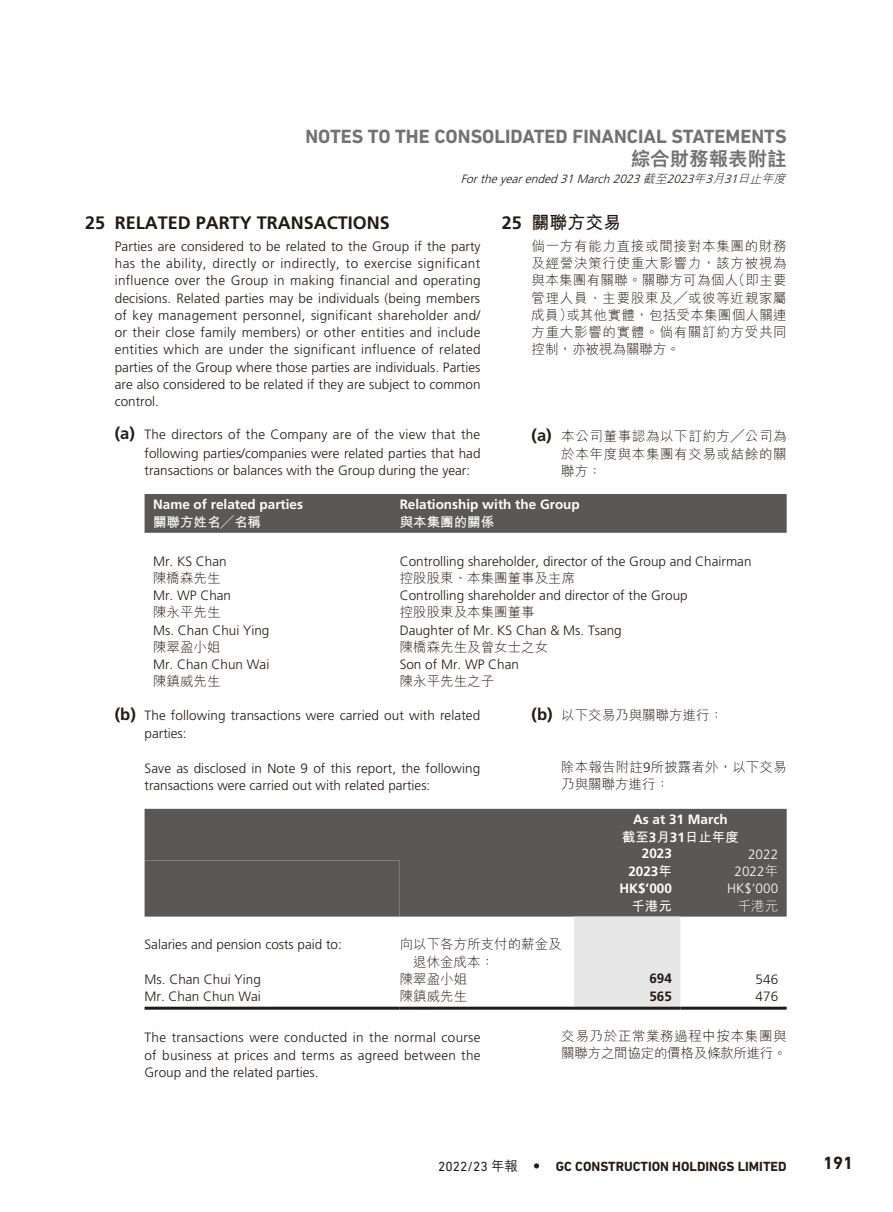
<style>
.page{position:relative;width:893px;height:1212px;background:#fff}
.page>*{position:absolute;margin:0;border:0;box-sizing:border-box;transform-origin:0 0}
.t1{font:700 19.5px "DIN Next LT Pro";color:#727272}
.t2{font:800 19.5px "M Hei HK";color:#727272}
.t3{font:700 18px "Frutiger LT Std";color:#231916}
.t4{font:700 18px "M Hei HK";color:#231916}
.t5{font:700 18px "DIN Next LT Pro";color:#231916}
.t6{font:300 13.5px/17.2px "Frutiger LT Std";color:#231916;text-align:justify}
.t7{font:300 13.5px/17.2px "M Hei HK";color:#231916}
.t8{font:700 13.5px "Frutiger LT Std";color:#fff}
.t9{font:700 13.5px "DIN Next LT Pro";color:#231916}
.t10{font:700 13.5px "M Hei HK";color:#fff}
.t11{font:300 13.5px "Frutiger LT Std";color:#fff}
.t12{font:700 13.5px "Frutiger LT Std";color:#231916}
.t13{font:300 13.5px "M Hei HK";color:#fff}
.t14{font:italic 300 12px "Frutiger LT Std";color:#231916}
.s1{font-family:"M Hei HK"}
.s2{font-family:"Frutiger LT Std"}
.s3{font-weight:700;font-size:16.5px}
.s4{font-family:"Frutiger LT Std";font-weight:700;font-size:16.5px}
.s5{font-weight:400}
.s6{font-family:"M Hei HK";font-weight:500}
.s7{font-family:"Futura Std";font-weight:300}
</style>
<div class="page">
<div style="left:145px;top:494px;width:642px;height:39px;background:#595857"></div>
<div style="left:145px;top:809px;width:642px;height:107px;background:#595857"></div>
<div style="left:145px;top:860px;width:255px;height:56px;background:#595857"></div>
<div style="left:574px;top:916px;width:106px;height:91px;background:#e6e6e7"></div>
<hr style="left:145px;top:1007px;width:255px;height:3px;background:#231916">
<hr style="left:400px;top:1007px;width:174px;height:3px;background:#231916">
<hr style="left:574px;top:1007px;width:106px;height:3px;background:#231916">
<hr style="left:680px;top:1007px;width:107px;height:3px;background:#231916">
<h1 class="t1" style="left:305px;top:124px;width:483px">NOTES TO THE CONSOLIDATED FINANCIAL STATEMENTS</h1>
<h1 class="t2" style="left:631px;top:149px;width:158px">綜合財務報表附註</h1>
<p class="t14" style="left:461px;top:172px;width:329px">Fortheyearended31March2023<span class="s1">截至</span>2023<span class="s1">年</span>3<span class="s1">月</span>31<span class="s1">日止年度</span></p>
<h2 class="t4" style="left:502px;top:209px;width:121px"><span class="s2">25</span> 關聯方交易</h2>
<p class="t7" style="left:531px;top:237px;width:257px;text-align:justify">倘一方有能力直接或間接對本集團的財務及經營決策行使重大影響力，該方被視為與本集團有關聯。關聯方可為個人（即主要管理人員、主要股東及╱或彼等近親家屬成員）或其他實體，包括受本集團個人關連方重大影響的實體。倘有關訂約方受共同控制，亦被視為關聯方。</p>
<h2 class="t3" style="left:85px;top:212px;width:306px">25 RELATED PARTY TRANSACTIONS</h2>
<p class="t6" style="left:115px;top:238px;width:367px">Parties are considered to be related to the Group if the party has the ability, directly or indirectly, to exercise significant influence over the Group in making financial and operating decisions. Related parties may be individuals (being members of key management personnel, significant shareholder and/ or their close family members) or other entities and include entities which are under the significant influence of related parties of the Group where those parties are individuals. Parties are also considered to be related if they are subject to common control.</p>
<p class="t6" style="left:145px;top:426px;width:337px;line-height:17.9px;text-indent:-30px"><span class="s3">(a)</span> The directors of the Company are of the view that the following parties/companies were related parties that had transactions or balances with the Group during the year:</p>
<p class="t8" style="left:153px;top:496px;width:152px">Name of related parties</p>
<p class="t8" style="left:400px;top:496px;width:182px">Relationship with the Group</p>
<p class="t10" style="left:153px;top:512px;width:110px">關聯方姓名╱名稱</p>
<p class="t10" style="left:400px;top:512px;width:96px">與本集團的關係</p>
<p class="t6" style="left:153px;top:552px;width:75px">Mr. KS Chan</p>
<p class="t6" style="left:400px;top:552px;width:353px">Controlling shareholder, director of the Group and Chairman</p>
<p class="t7" style="left:153px;top:569px;width:69px">陳橋森先生</p>
<p class="t7" style="left:400px;top:569px;width:177px">控股股東、本集團董事及主席</p>
<p class="t6" style="left:153px;top:587px;width:80px">Mr. WP Chan</p>
<p class="t6" style="left:400px;top:587px;width:290px">Controlling shareholder and director of the Group</p>
<p class="t7" style="left:153px;top:603px;width:69px">陳永平先生</p>
<p class="t7" style="left:400px;top:603px;width:136px">控股股東及本集團董事</p>
<p class="t6" style="left:153px;top:621px;width:118px">Ms. Chan Chui Ying</p>
<p class="t6" style="left:400px;top:621px;width:224px">Daughter of Mr. KS Chan &amp; Ms. Tsang</p>
<p class="t7" style="left:153px;top:638px;width:69px">陳翠盈小姐</p>
<p class="t7" style="left:400px;top:638px;width:150px">陳橋森先生及曾女士之女</p>
<p class="t6" style="left:153px;top:656px;width:118px">Mr. Chan Chun Wai</p>
<p class="t6" style="left:400px;top:656px;width:121px">Son of Mr. WP Chan</p>
<p class="t7" style="left:153px;top:673px;width:69px">陳鎮威先生</p>
<p class="t7" style="left:400px;top:673px;width:96px">陳永平先生之子</p>
<p class="t6" style="left:145px;top:706px;width:337px;line-height:18.3px;text-indent:-30px"><span class="s3">(b)</span> The following transactions were carried out with related parties:</p>
<p class="t6" style="left:145px;top:759px;width:337px">Save as disclosed in Note 9 of this report, the following transactions were carried out with related parties:</p>
<p class="t8" style="left:633px;top:811px;width:96px">As at 31 March</p>
<p class="t10" style="left:622px;top:827px;width:119px">截至<span class="s2">3</span>月<span class="s2">31</span>日止年度</p>
<p class="t8" style="left:642px;top:846px;width:32px">2023</p>
<p class="t11" style="left:748px;top:846px;width:32px">2022</p>
<p class="t8" style="left:628px;top:863px;width:45px">2023<span class="s1">年</span></p>
<p class="t11" style="left:735px;top:864px;width:45px">2022<span class="s1">年</span></p>
<p class="t8" style="left:619px;top:880px;width:54px">HK$’000</p>
<p class="t11" style="left:727px;top:881px;width:53px">HK$’000</p>
<p class="t10" style="left:631px;top:896px;width:42px">千港元</p>
<p class="t13" style="left:738px;top:899px;width:42px">千港元</p>
<p class="t6" style="left:145px;top:936px;width:199px">Salaries and pension costs paid to:</p>
<p class="t7" style="left:413px;top:935px;width:150px;text-indent:-13px">向以下各方所支付的薪金及退休金成本：</p>
<p class="t6" style="left:145px;top:971px;width:118px">Ms. Chan Chui Ying</p>
<p class="t7" style="left:400px;top:970px;width:69px">陳翠盈小姐</p>
<p class="t12" style="left:649px;top:971px;width:24px">694</p>
<p class="t6" style="left:756px;top:971px;width:24px">546</p>
<p class="t6" style="left:145px;top:988px;width:118px">Mr. Chan Chun Wai</p>
<p class="t7" style="left:400px;top:987px;width:69px">陳鎮威先生</p>
<p class="t12" style="left:649px;top:988px;width:24px">565</p>
<p class="t6" style="left:756px;top:988px;width:24px">476</p>
<p class="t6" style="left:145px;top:1029px;width:337px">The transactions were conducted in the normal course of business at prices and terms as agreed between the Group and the related parties.</p>
<p class="t7" style="left:561px;top:427px;width:227px;text-align:justify;text-indent:-30px"><span class="s4">(a)</span> 本公司董事認為以下訂約方╱公司為於本年度與本集團有交易或結餘的關聯方：</p>
<p class="t7" style="left:531px;top:706px;width:193px"><span class="s4">(b)</span> 以下交易乃與關聯方進行：</p>
<p class="t7" style="left:561px;top:758px;width:227px">除本報告附註<span class="s2">9</span>所披露者外，以下交易乃與關聯方進行：</p>
<p class="t7" style="left:561px;top:1027px;width:227px">交易乃於正常業務過程中按本集團與關聯方之間協定的價格及條款所進行。</p>
<p class="t9" style="left:438px;top:1158px;width:350px"><span class="s5">2022/23</span> <span class="s6">年報</span> <span class="s7">•</span> GC CONSTRUCTION HOLDINGS LIMITED</p>
<h2 class="t5" style="left:823px;top:1153px;width:32px">191</h2>
</div>
